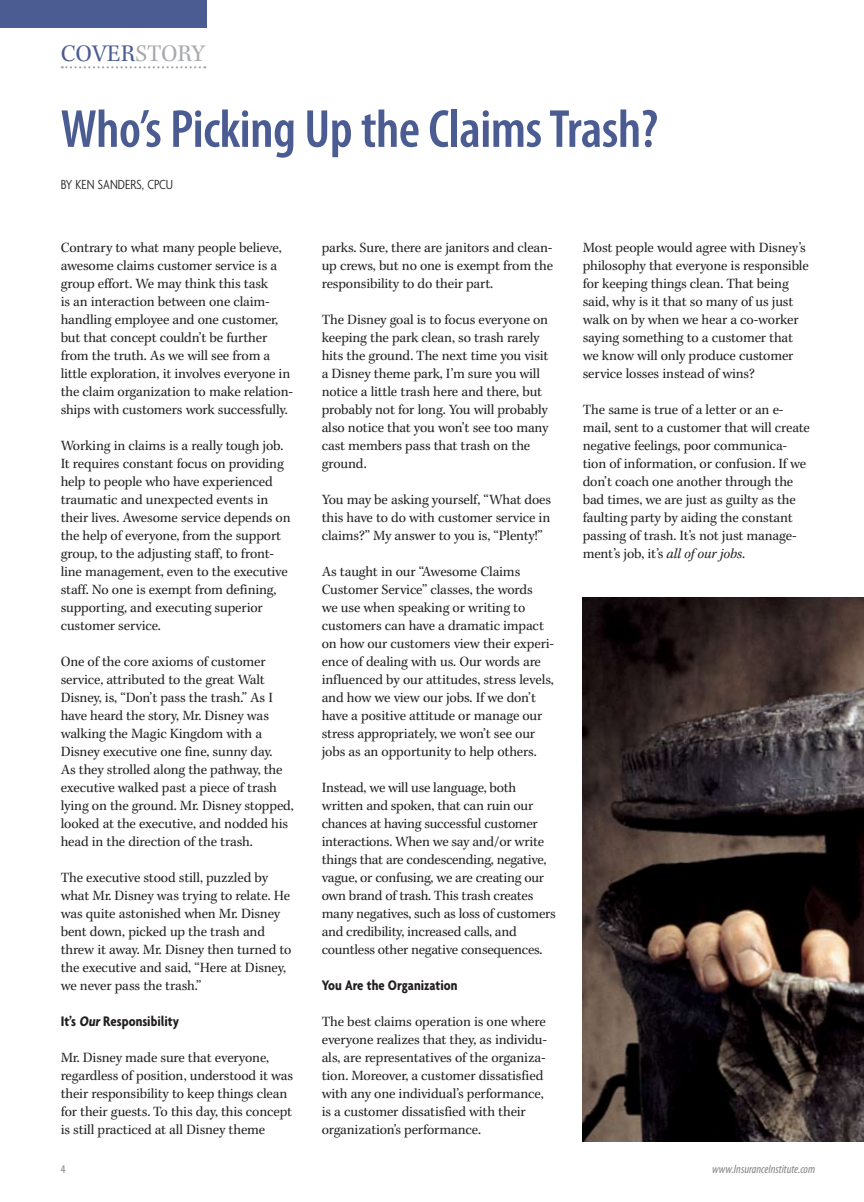
<style>
.page{position:relative;width:864px;height:1202px;background:#fff}
.page>*{position:absolute;margin:0;border:0;box-sizing:border-box;transform-origin:0 0}
.t1{font:600 condensed 54px "Myriad Pro";letter-spacing:-.01em;color:#4b5c92}
.t2{font:24px "Kepler";color:#4b5c92}
.t3{font:24px "Kepler";color:#a7a9ac}
.t4{font:700 condensed 15px "Agenda";color:#231f20}
.t5{font:14.25px/18px "Kepler";letter-spacing:-.01em;color:#231f20}
.t6{font:300 condensed 14.25px "Agenda";color:#231f20}
.t7{font:italic condensed 12px "Myriad Pro";color:#808284}
.s1{font-style:italic}
</style>
<div class="page">
<div style="left:0;top:0;width:206px;height:27px;background:#4b5c92"></div>
<svg style="left:62px;top:66px;width:143px;height:2px"></svg>
<img style="left:583px;top:597px;width:281px;height:544px">
<h2 class="t2" style="left:61px;top:40px;width:31px">Cover</h2>
<h2 class="t3" style="left:136px;top:40px;width:15px">story</h2>
<h1 class="t1" style="left:61px;top:96px;width:599px">Who’s Picking Up the Claims Trash?</h1>
<p class="t6" style="left:61px;top:176px;width:114px">BY KEN SAN DERS, CPCU</p>
<p class="t5" style="left:61px;top:239px;width:234px">Contrary to what many people believe, awesome claims customer service is a group effort. We may think this task<br>is an interaction between one claim&shy;handling employee and one customer, but that concept couldn’t be further from the truth. As we will see from a little exploration, it involves everyone in the claim organization to make relation&shy;ships with customers work successfully.</p>
<p class="t5" style="left:61px;top:437px;width:231px">Working in claims is a really tough job.<br>It requires constant focus on providing help to people who have experienced traumatic and unexpected events in their lives. Awesome service depends on the help of everyone, from the support group, to the adjusting staff, to front&shy;line management, even to the executive staff. No one is exempt from defining, supporting, and executing superior customer service.</p>
<p class="t5" style="left:61px;top:653px;width:235px">One of the core axioms of customer service, attributed to the great Walt Disney, is, “Don’t pass the trash.” As I have heard the story, Mr. Disney was walking the Magic Kingdom with a Disney executive one fine, sunny day.<br>As they strolled along the pathway, the executive walked past a piece of trash lying on the ground. Mr. Disney stopped, looked at the executive, and nodded his head in the direction of the trash.</p>
<p class="t5" style="left:61px;top:869px;width:232px">The executive stood still, puzzled by what Mr. Disney was trying to relate. He was quite astonished when Mr. Disney bent down, picked up the trash and threw it away. Mr. Disney then turned to the executive and said, “Here at Disney, we never pass the trash.”</p>
<p class="t4" style="left:61px;top:1012px;width:120px">It’s Our Responsibility</p>
<p class="t5" style="left:61px;top:1049px;width:234px">Mr. Disney made sure that everyone, regardless of position, understood it was their responsibility to keep things clean for their guests. To this day, this concept is still practiced at all Disney theme</p>
<p class="t5" style="left:322px;top:239px;width:233px;text-align:justify">parks. Sure, there are janitors and clean&shy;up crews, but no one is exempt from the responsibility to do their part.</p>
<p class="t5" style="left:322px;top:311px;width:228px">The Disney goal is to focus everyone on keeping the park clean, so trash rarely hits the ground. The next time you visit a Disney theme park, I’m sure you will notice a little trash here and there, but probably not for long. You will probably also notice that you won’t see too many cast members pass that trash on the ground.</p>
<p class="t5" style="left:322px;top:491px;width:231px;text-align:justify">You may be asking yourself, “What does this have to do with customer service in claims?” My answer to you is, “Plenty!”</p>
<p class="t5" style="left:322px;top:563px;width:234px">As taught in our “Awesome Claims Customer Service” classes, the words<br>we use when speaking or writing to customers can have a dramatic impact on how our customers view their experi&shy;ence of dealing with us. Our words are influenced by our attitudes, stress levels, and how we view our jobs. If we don’t have a positive attitude or manage our stress appropriately, we won’t see our jobs as an opportunity to help others.</p>
<p class="t5" style="left:322px;top:779px;width:236px">Instead, we will use language, both written and spoken, that can ruin our chances at having successful customer interactions. When we say and/or write things that are condescending, negative, vague, or confusing, we are creating our own brand of trash. This trash creates many negatives, such as loss of customers and credibility, increased calls, and countless other negative consequences.</p>
<p class="t4" style="left:322px;top:976px;width:137px">You Are the Organization</p>
<p class="t5" style="left:322px;top:1013px;width:227px">The best claims operation is one where everyone realizes that they, as individu&shy;als, are representatives of the organiza&shy;tion. Moreover, a customer dissatisfied with any one individual’s performance, is a customer dissatisfied with their organization’s performance.</p>
<p class="t5" style="left:583px;top:239px;width:227px">Most people would agree with Disney’s philosophy that everyone is responsible for keeping things clean. That being said, why is it that so many of us just walk on by when we hear a co-worker saying something to a customer that we know will only produce customer service losses instead of wins?</p>
<p class="t5" style="left:583px;top:401px;width:229px">The same is true of a letter or an e&shy;mail, sent to a customer that will create negative feelings, poor communica&shy;tion of information, or confusion. If we don’t coach one another through the bad times, we are just as guilty as the faulting party by aiding the constant passing of trash. It’s not just manage&shy;ment’s job, it’s <span class="s1">all of our jobs</span>.</p>
<p class="t7" style="left:712px;top:1161px;width:105px">www.InsuranceInstitute.com</p>
</div>
